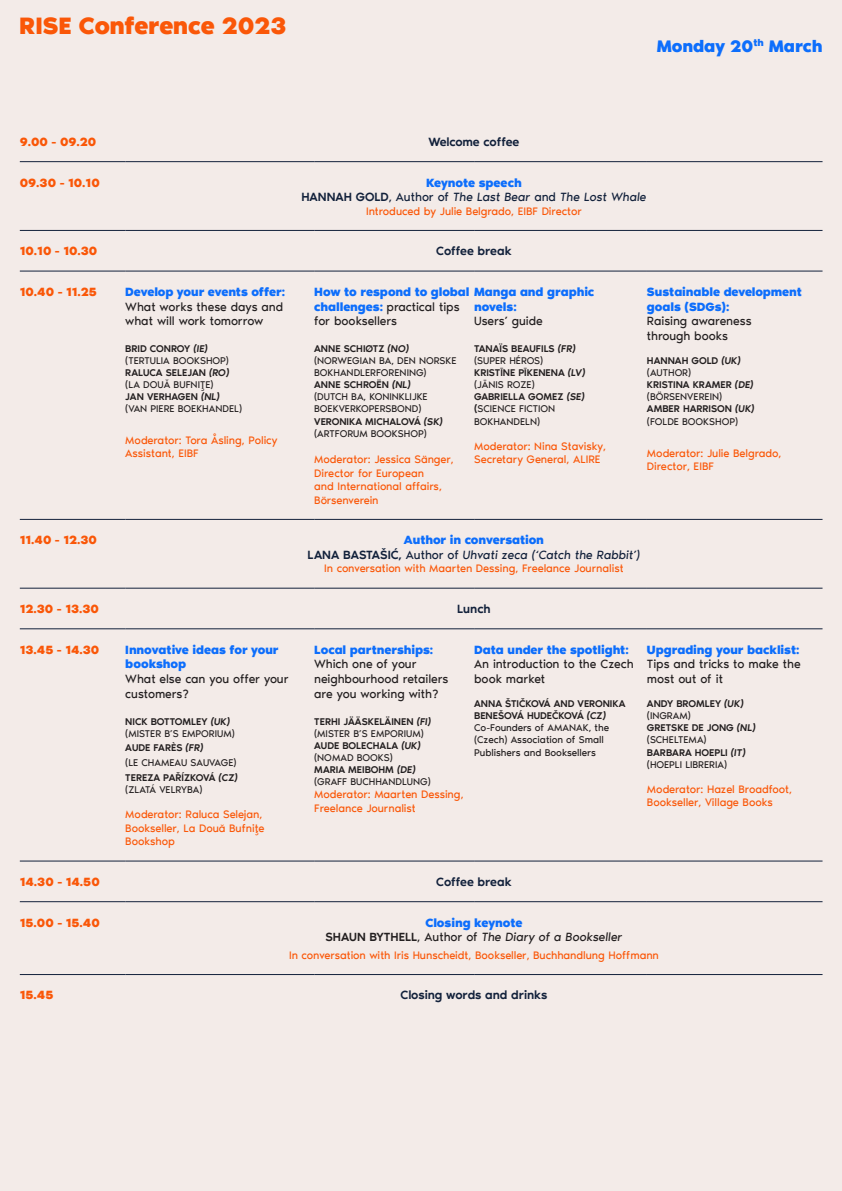
<style>
.page{position:relative;width:842px;height:1191px;background:#f3ebe8}
.page>*{position:absolute;margin:0;border:0;box-sizing:border-box;transform-origin:0 0}
.t1{font:700 24.4px "Noir Pro";letter-spacing:-.01em;color:#fa5708}
.t2{font:700 17.2px "Noir Pro";letter-spacing:-.005em;color:#0d6efc}
.t3{font:12.3px/14.7px "Noir Pro";letter-spacing:-.01em;color:#231f20}
.t4{font:700 12.3px/14.7px "Noir Pro";letter-spacing:-.01em;color:#0d6efc}
.t5{font:italic 12.3px/14.7px "Noir Pro";color:#12213b;text-align:center}
.t6{font:700 12.3px "Noir Pro";color:#fa5708}
.t7{font:500 12.3px "Noir Pro";letter-spacing:-.01em;color:#12213b}
.t8{font:italic 12.3px/14.7px "Noir Pro";letter-spacing:-.01em;color:#231f20;text-align:center}
.t9{font:11.2px/13.4px "Noir Pro";letter-spacing:-.01em;color:#fa5708}
.t10{font:10px/12.1px "Noir Pro";color:#231f20}
.t11{font:500 10px/12.1px "Noir Pro";color:#231f20}
.s1{font-weight:700;font-style:normal;color:#0d6efc}
.s2{font-weight:500;font-style:normal}
.s3{font-style:normal}
.s4{font-weight:700;color:#0d6efc}
.s5{font-weight:500}
.s6{font-weight:500;font-style:italic}
.s7{font-weight:400;color:#231f20}
.s8{font-style:italic}
.s9{font-weight:400}
.s10{font-weight:500;font-style:normal;font-size:12.2px}
</style>
<div class="page">
<hr style="left:20px;top:230px;width:105px;height:1px;background:#12213b">
<hr style="left:125px;top:230px;width:189px;height:1px;background:#12213b">
<hr style="left:314px;top:230px;width:160px;height:1px;background:#12213b">
<hr style="left:474px;top:230px;width:173px;height:1px;background:#12213b">
<hr style="left:647px;top:230px;width:175px;height:1px;background:#12213b">
<hr style="left:20px;top:161px;width:105px;height:1px;background:#12213b">
<hr style="left:125px;top:161px;width:189px;height:1px;background:#12213b">
<hr style="left:314px;top:161px;width:160px;height:1px;background:#12213b">
<hr style="left:474px;top:161px;width:173px;height:1px;background:#12213b">
<hr style="left:647px;top:161px;width:175px;height:1px;background:#12213b">
<hr style="left:20px;top:271px;width:105px;height:1px;background:#12213b">
<hr style="left:125px;top:271px;width:189px;height:1px;background:#12213b">
<hr style="left:314px;top:271px;width:160px;height:1px;background:#12213b">
<hr style="left:474px;top:271px;width:173px;height:1px;background:#12213b">
<hr style="left:647px;top:271px;width:175px;height:1px;background:#12213b">
<hr style="left:20px;top:519px;width:105px;height:1px;background:#12213b">
<hr style="left:125px;top:519px;width:189px;height:1px;background:#12213b">
<hr style="left:314px;top:519px;width:160px;height:1px;background:#12213b">
<hr style="left:474px;top:519px;width:173px;height:1px;background:#12213b">
<hr style="left:647px;top:519px;width:175px;height:1px;background:#12213b">
<hr style="left:20px;top:588px;width:105px;height:1px;background:#12213b">
<hr style="left:125px;top:588px;width:189px;height:1px;background:#12213b">
<hr style="left:314px;top:588px;width:160px;height:1px;background:#12213b">
<hr style="left:474px;top:588px;width:173px;height:1px;background:#12213b">
<hr style="left:647px;top:588px;width:175px;height:1px;background:#12213b">
<hr style="left:20px;top:628px;width:105px;height:1px;background:#12213b">
<hr style="left:125px;top:628px;width:189px;height:1px;background:#12213b">
<hr style="left:314px;top:628px;width:160px;height:1px;background:#12213b">
<hr style="left:474px;top:628px;width:173px;height:1px;background:#12213b">
<hr style="left:647px;top:628px;width:175px;height:1px;background:#12213b">
<hr style="left:20px;top:860px;width:105px;height:1px;background:#12213b">
<hr style="left:125px;top:860px;width:189px;height:1px;background:#12213b">
<hr style="left:314px;top:860px;width:160px;height:1px;background:#12213b">
<hr style="left:474px;top:860px;width:173px;height:1px;background:#12213b">
<hr style="left:647px;top:860px;width:175px;height:1px;background:#12213b">
<hr style="left:20px;top:901px;width:105px;height:1px;background:#12213b">
<hr style="left:125px;top:901px;width:189px;height:1px;background:#12213b">
<hr style="left:314px;top:901px;width:160px;height:1px;background:#12213b">
<hr style="left:474px;top:901px;width:173px;height:1px;background:#12213b">
<hr style="left:647px;top:901px;width:175px;height:1px;background:#12213b">
<hr style="left:20px;top:974px;width:105px;height:1px;background:#12213b">
<hr style="left:125px;top:974px;width:189px;height:1px;background:#12213b">
<hr style="left:314px;top:974px;width:160px;height:1px;background:#12213b">
<hr style="left:474px;top:974px;width:173px;height:1px;background:#12213b">
<hr style="left:647px;top:974px;width:175px;height:1px;background:#12213b">
<p class="t1" style="left:19px;top:6px;width:269px">RISE Conference 2023</p>
<p class="t2" style="left:657px;top:32px;width:167px">Monday 20<sup>th</sup> March</p>
<p class="t6" style="left:20px;top:132px;width:78px">9.00 - 09.20</p>
<p class="t7" style="left:428px;top:132px;width:93px">Welcome coffee</p>
<p class="t6" style="left:20px;top:172px;width:81px">09.30 - 10.10</p>
<p class="t5" style="left:301px;top:174px;width:347px"><span class="s1">Keynote speech<br></span><span class="s2">HANNAH GOLD</span><span class="s3">, Author of</span> The Last Bear <span class="s3">and</span> The Lost Whale</p>
<p class="t9" style="left:366px;top:203px;width:217px">Introduced by Julie Belgrado, EIBF Director</p>
<p class="t6" style="left:20px;top:241px;width:79px">10.10 - 10.30</p>
<p class="t7" style="left:436px;top:241px;width:77px">Coffee break</p>
<p class="t6" style="left:20px;top:282px;width:79px">10.40 - 11.25</p>
<p class="t3" style="left:125px;top:284px;width:161px"><span class="s4">Develop your events offer:<br></span>What works these days and what will work tomorrow</p>
<p class="t10" style="left:125px;top:342px;width:118px"><span class="s5">BRID CONROY</span> <span class="s6">(IE) </span>(TERTULIA BOOKSHOP)<br><span class="s5">RALUCA SELEJAN</span> <span class="s6">(RO) </span>(LA DOUĂ BUFNIŢE)<br><span class="s5">JAN VERHAGEN</span> <span class="s6">(NL) </span>(VAN PIERE BOEKHANDEL)</p>
<p class="t9" style="left:125px;top:432px;width:154px">Moderator: Tora Åsling, Policy<br>Assistant, EIBF</p>
<p class="t4" style="left:314px;top:283px;width:282px">How to respond to global Manga and graphic challenges: <span class="s7">practical tips<br>for booksellers</span></p>
<p class="t10" style="left:314px;top:342px;width:144px"><span class="s5">ANNE SCHIØTZ</span> <span class="s6">(NO) </span>(NORWEGIAN BA, DEN NORSKE<br>BOKHANDLERFORENING)<br><span class="s5">ANNE SCHROËN</span> <span class="s6">(NL)<br></span>(DUTCH BA, KONINKLIJKE<br>BOEKVERKOPERSBOND)<br><span class="s5">VERONIKA MICHALOVÁ</span> <span class="s6">(SK) </span>(ARTFORUM BOOKSHOP)</p>
<p class="t9" style="left:314px;top:452px;width:141px">Moderator: Jessica Sänger,<br>Director for European<br>and International affairs,<br>Börsenverein</p>
<p class="t4" style="left:647px;top:283px;width:156px">Sustainable development goals (SDGs):<br><span class="s7">Raising awareness<br>through books</span></p>
<p class="t11" style="left:647px;top:354px;width:109px">HANNAH GOLD <span class="s8">(UK) </span><span class="s9">(AUTHOR)<br></span>KRISTINA KRAMER <span class="s8">(DE) </span><span class="s9">(BÖRSENVEREIN)<br></span>AMBER HARRISON <span class="s8">(UK) </span><span class="s9">(FOLDE BOOKSHOP)</span></p>
<p class="t9" style="left:647px;top:446px;width:136px">Moderator: Julie Belgrado,<br>Director, EIBF</p>
<p class="t3" style="left:474px;top:298px;width:70px"><span class="s4">novels:<br></span>Users’ guide</p>
<p class="t10" style="left:474px;top:342px;width:113px"><span class="s5">TANAÏS BEAUFILS</span> <span class="s6">(FR) </span>(SUPER HÉROS)<br><span class="s5">KRISTĪNE PĪKENENA</span> <span class="s6">(LV) </span>(JĀNIS ROZE)<br><span class="s5">GABRIELLA GOMEZ</span> <span class="s6">(SE) </span><span class="s5">(</span>SCIENCE FICTION<br>BOKHANDELN)</p>
<p class="t9" style="left:474px;top:439px;width:134px">Moderator: Nina Stavisky,<br>Secretary General, ALIRE</p>
<p class="t6" style="left:20px;top:530px;width:79px">11.40 - 12.30</p>
<p class="t5" style="left:307px;top:532px;width:334px"><span class="s1">Author in conversation<br></span><span class="s2">LANA BASTAŠIĆ,</span> <span class="s3">Author of</span> Uhvati zeca (‘Catch the Rabbit’)</p>
<p class="t9" style="left:324px;top:561px;width:301px">In conversation with Maarten Dessing, Freelance Journalist</p>
<p class="t6" style="left:20px;top:599px;width:81px">12.30 - 13.30</p>
<p class="t7" style="left:457px;top:599px;width:35px">Lunch</p>
<p class="t6" style="left:20px;top:639px;width:81px">13.45 - 14.30</p>
<p class="t3" style="left:125px;top:641px;width:165px"><span class="s4">Innovative ideas for your bookshop<br></span>What else can you offer your customers?</p>
<p class="t10" style="left:125px;top:714px;width:111px"><span class="s5">NICK BOTTOMLEY</span> <span class="s6">(UK) </span>(MISTER B’S EMPORIUM)</p>
<p class="t11" style="left:125px;top:740px;width:114px;line-height:14.7px">AUDE FARÈS <span class="s8">(FR)<br></span><span class="s9">(LE CHAMEAU SAUVAGE)<br></span>TEREZA PAŘÍZKOVÁ <span class="s8">(CZ)</span></p>
<p class="t10" style="left:125px;top:783px;width:79px">(ZLATÁ VELRYBA)</p>
<p class="t9" style="left:125px;top:807px;width:141px">Moderator: Raluca Selejan,<br>Bookseller, La Două Bufniţe<br>Bookshop</p>
<p class="t3" style="left:314px;top:641px;width:136px"><span class="s4">Local partnerships:<br></span>Which one of your neighbourhood retailers are you working with?</p>
<p class="t10" style="left:314px;top:714px;width:119px"><span class="s5">TERHI JÄÄSKELÄINEN</span> <span class="s6">(FI) </span>(MISTER B’S EMPORIUM)<br><span class="s5">AUDE BOLECHALA</span> <span class="s6">(UK) </span>(NOMAD BOOKS)<br><span class="s5">MARIA MEIBOHM</span> <span class="s6">(DE) </span>(GRAFF BUCHHANDLUNG)</p>
<p class="t9" style="left:314px;top:787px;width:151px">Moderator: Maarten Dessing,<br>Freelance Journalist</p>
<p class="t3" style="left:474px;top:641px;width:161px"><span class="s4">Data under the spotlight:<br></span>An introduction to the Czech book market</p>
<p class="t10" style="left:474px;top:697px;width:153px"><span class="s5">ANNA ŠTIČKOVÁ AND VERONIKA<br>BENEŠOVÁ HUDEČKOVÁ</span> <span class="s6">(CZ)<br></span>Co-Founders of AMANAK, the (Czech) Association of Small<br>Publishers and Booksellers</p>
<p class="t3" style="left:647px;top:641px;width:155px;text-align:justify"><span class="s4">Upgrading your backlist:<br></span>Tips and tricks to make the most out of it</p>
<p class="t11" style="left:647px;top:697px;width:110px">ANDY BROMLEY <span class="s8">(UK) </span><span class="s9">(INGRAM)<br></span>GRETSKE DE JONG <span class="s8">(NL) </span><span class="s9">(SCHELTEMA)<br></span>BARBARA HOEPLI <span class="s8">(IT) </span><span class="s9">(HOEPLI LIBRERIA)</span></p>
<p class="t9" style="left:647px;top:782px;width:147px">Moderator: Hazel Broadfoot,<br>Bookseller, Village Books</p>
<p class="t6" style="left:20px;top:871px;width:81px">14.30 - 14.50</p>
<p class="t7" style="left:436px;top:872px;width:77px">Coffee break</p>
<p class="t6" style="left:20px;top:912px;width:81px">15.00 - 15.40</p>
<p class="t8" style="left:325px;top:914px;width:298px"><span class="s1">Closing keynote<br></span><span class="s10">SHAUN BYTHELL</span><span class="s3">, Author of</span> The Diary of a Bookseller</p>
<p class="t9" style="left:289px;top:947px;width:371px">In conversation with Iris Hunscheidt, Bookseller, Buchhandlung Hoffmann</p>
<p class="t6" style="left:20px;top:985px;width:35px">15.45</p>
<p class="t7" style="left:400px;top:985px;width:148px">Closing words and drinks</p>
</div>
